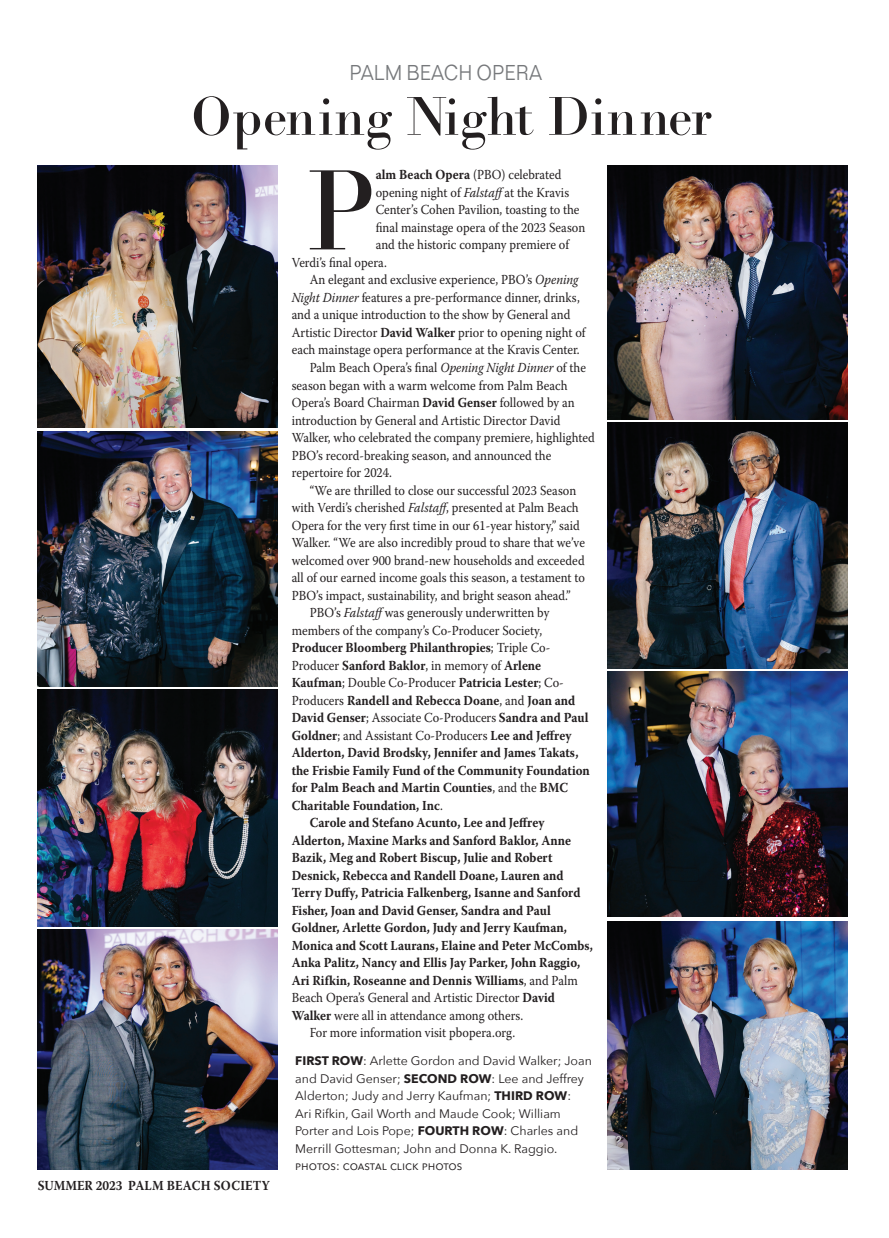
<style>
.page{position:relative;width:889px;height:1238px;background:#fff}
.page>*{position:absolute;margin:0;border:0;box-sizing:border-box;transform-origin:0 0}
.t1{font:120.62px "Bodidota";color:#231f20;scale:.9 1}
.t2{font:57.5px "Bodidota";color:#231f20}
.t3{font:22.5px "Folio T Ligh";color:#76787b;scale:.9 1}
.t4{font:13.75px "Warnock Pro";color:#231f20;scale:.9 1}
.t5{font:700 13.75px "Warnock Pro";color:#231f20;scale:.9 1}
.t6{font:12.38px/17.5px "Avenir Next";color:#231f20}
.s1{font-weight:700}
.s2{font-style:italic}
.s3{font-weight:400}
</style>
<div class="page">
<img style="left:37px;top:165px;width:240px;height:262px">
<img style="left:608px;top:165px;width:240px;height:255px">
<img style="left:37px;top:431px;width:240px;height:255px">
<img style="left:608px;top:423px;width:240px;height:245px">
<img style="left:37px;top:690px;width:240px;height:236px">
<img style="left:608px;top:671px;width:240px;height:246px">
<img style="left:37px;top:929px;width:240px;height:240px">
<img style="left:608px;top:921px;width:240px;height:248px">
<h3 class="t3" style="left:350px;top:60px;width:215px">PALM BEACH OPERA</h3>
<h2 class="t2" style="left:191px;top:85px;width:523px">Opening Night Dinner</h2>
<h1 class="t1" style="left:304px;top:145px;width:81px">P</h1>
<p class="t4" style="left:376px;top:167px;width:208px"><span class="s1">alm Beach Opera</span> (PBO) celebrated</p>
<p class="t4" style="left:376px;top:184px;width:216px">opening night of <span class="s2">Falstaff</span>at the Kravis</p>
<p class="t4" style="left:376px;top:202px;width:228px">Center’s Cohen Pavilion, toasting to the</p>
<p class="t4" style="left:376px;top:219px;width:234px">final mainstage opera of the 2023 Season</p>
<p class="t4" style="left:376px;top:237px;width:216px">and the historic company premiere of</p>
<p class="t4" style="left:292px;top:254px;width:107px">Verdi’s final opera.</p>
<p class="t4" style="left:310px;top:272px;width:300px">An elegant and exclusive experience, PBO’s <span class="s2">Opening</span></p>
<p class="t4" style="left:292px;top:289px;width:322px"><span class="s2">Night Dinner</span> features a pre-performance dinner, drinks,</p>
<p class="t4" style="left:292px;top:307px;width:311px">and a unique introduction to the show by General and</p>
<p class="t4" style="left:292px;top:324px;width:328px">Artistic Director <span class="s1">David Walker</span> prior to opening night of</p>
<p class="t4" style="left:292px;top:342px;width:322px">each mainstage opera performance at the Kravis Center.</p>
<p class="t4" style="left:310px;top:359px;width:308px">Palm Beach Opera’s final <span class="s2">Opening Night Dinner</span> of the</p>
<p class="t4" style="left:292px;top:377px;width:308px">season began with a warm welcome from Palm Beach</p>
<p class="t4" style="left:292px;top:394px;width:316px">Opera’s Board Chairman <span class="s1">David Genser</span> followed by an</p>
<p class="t4" style="left:292px;top:412px;width:300px">introduction by General and Artistic Director David</p>
<p class="t4" style="left:292px;top:429px;width:338px">Walker, who celebrated the company premiere, highlighted</p>
<p class="t4" style="left:292px;top:447px;width:290px">PBO’s record-breaking season, and announced the</p>
<p class="t4" style="left:292px;top:464px;width:113px">repertoire for 2024.</p>
<p class="t4" style="left:310px;top:482px;width:298px">“We are thrilled to close our successful 2023 Season</p>
<p class="t4" style="left:292px;top:499px;width:320px">with Verdi’s cherished <span class="s2">Falstaff</span>, presented at Palm Beach</p>
<p class="t4" style="left:292px;top:517px;width:321px">Opera for the very first time in our 61-year history,” said</p>
<p class="t4" style="left:292px;top:534px;width:327px">Walker. “We are also incredibly proud to share that we’ve</p>
<p class="t4" style="left:292px;top:552px;width:327px">welcomed over 900 brand-new households and exceeded</p>
<p class="t4" style="left:292px;top:569px;width:327px">all of our earned income goals this season, a testament to</p>
<p class="t4" style="left:292px;top:587px;width:312px">PBO’s impact, sustainability, and bright season ahead.”</p>
<p class="t4" style="left:310px;top:604px;width:268px">PBO’s <span class="s2">Falstaff</span>was generously underwritten by</p>
<p class="t4" style="left:292px;top:622px;width:280px">members of the company’s Co-Producer Society,</p>
<p class="t5" style="left:292px;top:639px;width:289px">Producer Bloomberg Philanthropies<span class="s3">; Triple Co-</span></p>
<p class="t4" style="left:292px;top:657px;width:279px">Producer <span class="s1">Sanford Baklor</span>, in memory of <span class="s1">Arlene</span></p>
<p class="t4" style="left:292px;top:674px;width:304px"><span class="s1">Kaufman</span>; Double Co-Producer <span class="s1">Patricia Lester</span>; Co-</p>
<p class="t5" style="left:292px;top:692px;width:317px"><span class="s3">Producers</span> Randell and Rebecca Doane<span class="s3">, and</span> Joan and</p>
<p class="t5" style="left:292px;top:709px;width:331px">David Genser<span class="s3">; Associate Co-Producers</span> Sandra and Paul</p>
<p class="t4" style="left:292px;top:727px;width:312px"><span class="s1">Goldner</span>; and Assistant Co-Producers <span class="s1">Lee and Jeffrey</span></p>
<p class="t5" style="left:292px;top:744px;width:320px">Alderton, David Brodsky, Jennifer and James Takats,</p>
<p class="t5" style="left:292px;top:762px;width:333px">the Frisbie Family Fund of the Community Foundation</p>
<p class="t5" style="left:292px;top:779px;width:309px">for Palm Beach and Martin Counties<span class="s3">, and the</span> BMC</p>
<p class="t5" style="left:292px;top:797px;width:169px">Charitable Foundation, Inc<span class="s3">.</span></p>
<p class="t5" style="left:310px;top:814px;width:262px">Carole and Stefano Acunto, Lee and Jeffrey</p>
<p class="t5" style="left:292px;top:832px;width:312px">Alderton, Maxine Marks and Sanford Baklor, Anne</p>
<p class="t5" style="left:292px;top:849px;width:291px">Bazik, Meg and Robert Biscup, Julie and Robert</p>
<p class="t5" style="left:292px;top:867px;width:303px">Desnick, Rebecca and Randell Doane, Lauren and</p>
<p class="t5" style="left:292px;top:884px;width:322px">Terry Duffy, Patricia Falkenberg, Isanne and Sanford</p>
<p class="t5" style="left:292px;top:902px;width:289px">Fisher, Joan and David Genser, Sandra and Paul</p>
<p class="t5" style="left:292px;top:919px;width:307px">Goldner, Arlette Gordon, Judy and Jerry Kaufman,</p>
<p class="t5" style="left:292px;top:937px;width:336px">Monica and Scott Laurans, Elaine and Peter McCombs,</p>
<p class="t5" style="left:292px;top:954px;width:322px">Anka Palitz, Nancy and Ellis Jay Parker, John Raggio,</p>
<p class="t5" style="left:292px;top:972px;width:319px">Ari Rifkin, Roseanne and Dennis Williams<span class="s3">, and Palm</span></p>
<p class="t4" style="left:292px;top:989px;width:294px">Beach Opera’s General and Artistic Director <span class="s1">David</span></p>
<p class="t4" style="left:292px;top:1007px;width:259px"><span class="s1">Walker</span> were all in attendance among others.</p>
<p class="t4" style="left:310px;top:1024px;width:230px">For more information visit pbopera.org.</p>
<p class="t5" style="left:38px;top:1177px;width:259px">SUMMER 2023 PALM BEACH SOCIETY</p>
<p class="t6" style="left:295px;top:1051px;width:298px"><span class="s1">FIRST ROW</span>: Arlette Gordon and David Walker; Joan and David Genser; <span class="s1">SECOND ROW</span>: Lee and Jeffrey Alderton; Judy and Jerry Kaufman; <span class="s1">THIRD ROW</span>:<br>Ari Rifkin, Gail Worth and Maude Cook; William Porter and Lois Pope; <span class="s1">FOURTH ROW</span>: Charles and Merrill Gottesman; John and Donna K. Raggio. photos: coastal click photos</p>
</div>
